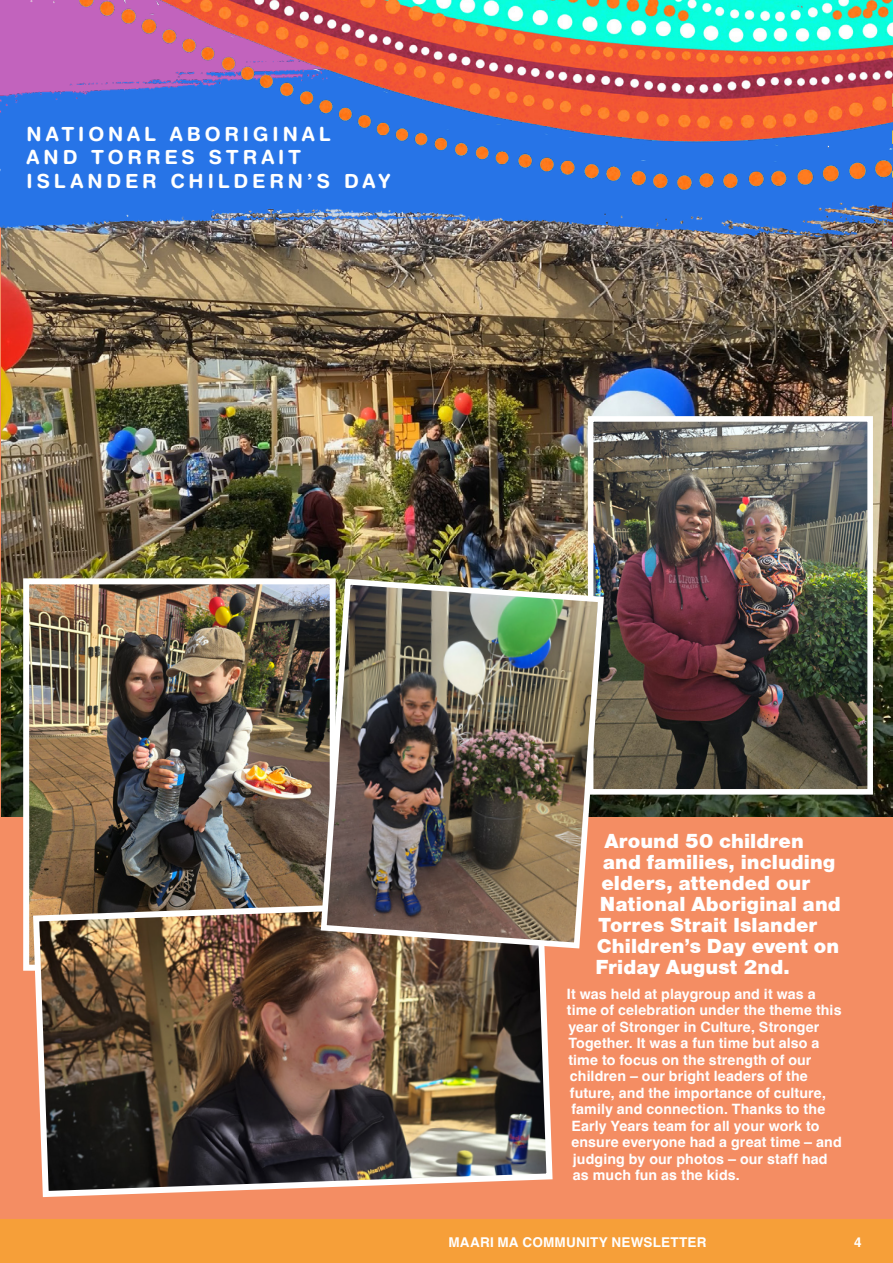
<style>
.page{position:relative;width:893px;height:1263px;background:#fff}
.page>*{position:absolute;margin:0;border:0;box-sizing:border-box;transform-origin:0 0}
.Intro_text{font:800 21px "Helvetica";letter-spacing:.005em;color:#fff}
.Intro_text-2{font:700 19.5px/23.4px "Helvetica Rounded";letter-spacing:.2em;color:#fff}
.Intro_text-3{font:700 14.25px "Helvetica";letter-spacing:.01em;color:#fff}
.Intro_text-4{font:700 13.5px "Helvetica";letter-spacing:.015em;color:#fff}
</style>
<div class="page">
<div style="left:0;top:200px;width:893px;height:1027px;background:#f48d63"></div>
<img style="left:1px;top:245px;width:892px;height:572px">
<div style="left:0;top:1219px;width:893px;height:44px;background:#f69f39"></div>
<img style="left:0;top:46px;width:892px;height:199px">
<img style="left:2px;top:0;width:891px;height:201px">
<img style="left:595px;top:423px;width:271px;height:365px">
<div style="left:588px;top:416px;width:285px;height:379px;border:6px solid #fff"></div>
<img style="left:30px;top:585px;width:288px;height:310px">
<div style="left:23px;top:578px;width:313px;height:393px;border:6px solid #fff"></div>
<img style="left:30px;top:895px;width:523px;height:303px">
<img style="left:318px;top:576px;width:289px;height:375px">
<img style="left:892px;top:90px;width:1px;height:495px">
<p class="Intro_text-2" style="left:27px;top:122px;width:365px">NATIONAL ABORIGINAL<br>AND TORRES STRAIT<br>ISLANDER CHILDERN’S DAY</p>
<p class="Intro_text" style="left:604px;top:829px;width:201px">Around 50 children</p>
<p class="Intro_text" style="left:603px;top:850px;width:234px">and families, including</p>
<p class="Intro_text" style="left:601px;top:871px;width:211px">elders, attended our</p>
<p class="Intro_text" style="left:600px;top:892px;width:242px">National Aboriginal and</p>
<p class="Intro_text" style="left:598px;top:913px;width:221px">Torres Strait Islander</p>
<p class="Intro_text" style="left:597px;top:934px;width:244px">Children’s Day event on</p>
<p class="Intro_text" style="left:595px;top:955px;width:196px">Friday August 2nd.</p>
<p class="Intro_text-3" style="left:567px;top:985px;width:250px">It was held at playgroup and it was a</p>
<p class="Intro_text-3" style="left:567px;top:1002px;width:276px">time of celebration under the theme this</p>
<p class="Intro_text-3" style="left:568px;top:1018px;width:253px">year of Stronger in Culture, Stronger</p>
<p class="Intro_text-3" style="left:568px;top:1035px;width:253px">Together. It was a fun time but also a</p>
<p class="Intro_text-3" style="left:568px;top:1051px;width:245px">time to focus on the strength of our</p>
<p class="Intro_text-3" style="left:570px;top:1068px;width:239px">children – our bright leaders of the</p>
<p class="Intro_text-3" style="left:570px;top:1084px;width:258px">future, and the importance of culture,</p>
<p class="Intro_text-3" style="left:571px;top:1101px;width:255px">family and connection. Thanks to the</p>
<p class="Intro_text-3" style="left:571px;top:1117px;width:250px">Early Years team for all your work to</p>
<p class="Intro_text-3" style="left:571px;top:1134px;width:272px">ensure everyone had a great time – and</p>
<p class="Intro_text-3" style="left:573px;top:1150px;width:256px">judging by our photos – our staff had</p>
<p class="Intro_text-3" style="left:573px;top:1167px;width:169px">as much fun as the kids.</p>
<p class="Intro_text-4" style="left:448px;top:1234px;width:259px">MAARI MA COMMUNITY NEWSLETTER</p>
<p class="Intro_text-4" style="left:854px;top:1234px;width:9px">4</p>
</div>
